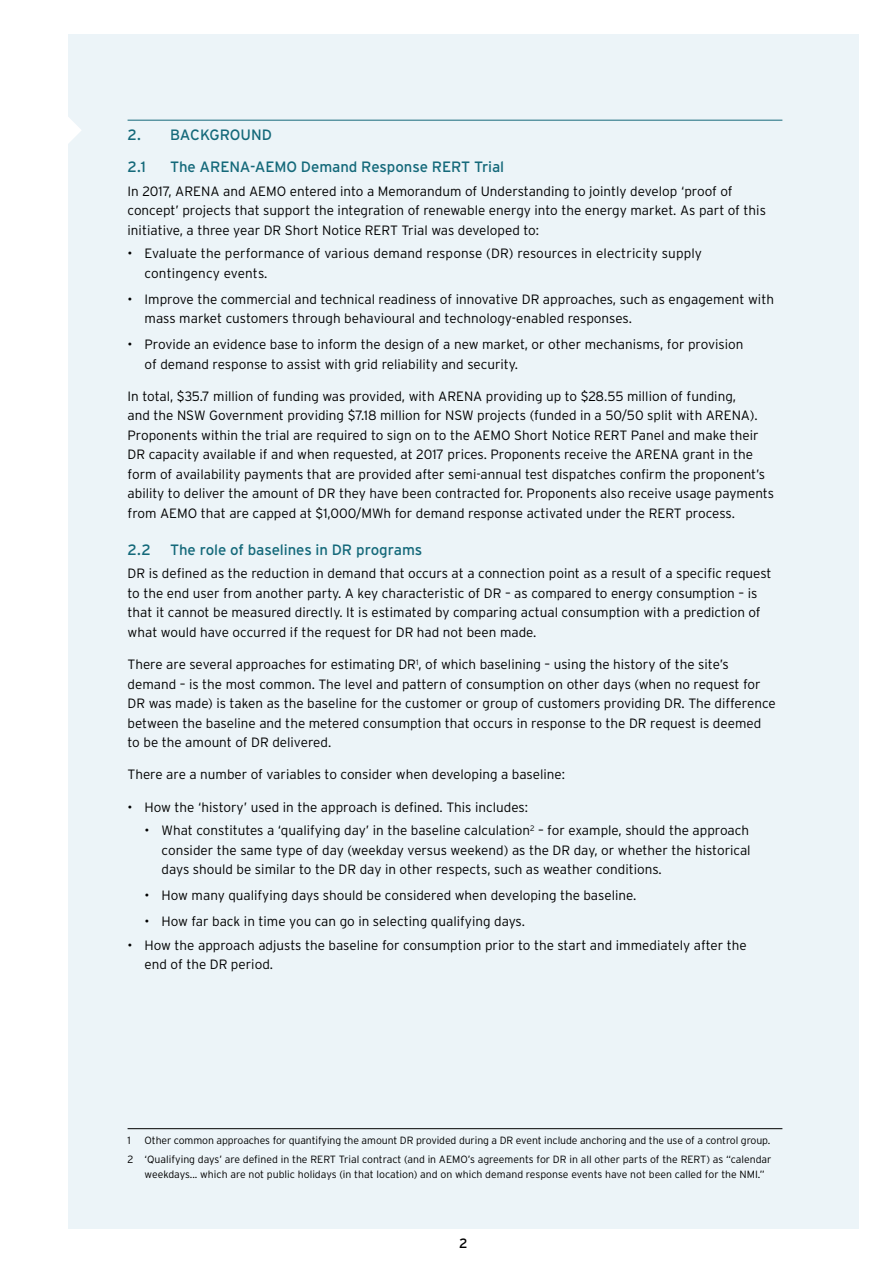
<style>
.page{position:relative;width:893px;height:1263px;background:#fff}
.page>*{position:absolute;margin:0;border:0;box-sizing:border-box;transform-origin:0 0}
.t1{font:15px/32.2px "Interstate";letter-spacing:-.005em;color:#14697a}
.t2{font:300 13.5px/19.5px "Interstate";color:#000}
.t3{font:13.5px "Interstate";color:#000}
.t4{font:300 10.5px/19.2px "Interstate";letter-spacing:-.005em;color:#000;text-align:right}
</style>
<div class="page">
<div style="left:68px;top:34px;width:791px;height:1195px;background:#ecf4f8"></div>
<svg style="left:68px;top:117px;width:13px;height:26px"></svg>
<hr style="left:128px;top:120px;width:654px;height:1px;background:#14697a">
<hr style="left:128px;top:1128px;width:654px;height:1px;background:#000">
<p class="t1" style="left:128px;top:118px;width:146px">2. BACKGROUND<br>2.1</p>
<p class="t1" style="left:170px;top:150px;width:336px">The ARENA-AEMO Demand Response RERT Trial</p>
<p class="t2" style="left:128px;top:181px;width:640px">In 2017, ARENA and AEMO entered into a Memorandum of Understanding to jointly develop ‘proof of concept’ projects that support the integration of renewable energy into the energy market. As part of this initiative, a three year DR Short Notice RERT Trial was developed to:</p>
<p class="t2" style="left:145px;top:244px;width:559px;text-indent:-17px">• Evaluate the performance of various demand response (DR) resources in electricity supply contingency events.</p>
<p class="t2" style="left:145px;top:289px;width:631px;text-indent:-17px">• Improve the commercial and technical readiness of innovative DR approaches, such as engagement with mass market customers through behavioural and technology-enabled responses.</p>
<p class="t2" style="left:145px;top:335px;width:600px;text-indent:-17px">• Provide an evidence base to inform the design of a new market, or other mechanisms, for provision of demand response to assist with grid reliability and security.</p>
<p class="t2" style="left:128px;top:386px;width:648px">In total, $35.7 million of funding was provided, with ARENA providing up to $28.55 million of funding,<br>and the NSW Government providing $7.18 million for NSW projects (funded in a 50/50 split with ARENA).<br>Proponents within the trial are required to sign on to the AEMO Short Notice RERT Panel and make their DR capacity available if and when requested, at 2017 prices. Proponents receive the ARENA grant in the form of availability payments that are provided after semi-annual test dispatches confirm the proponent’s ability to deliver the amount of DR they have been contracted for. Proponents also receive usage payments from AEMO that are capped at $1,000/MWh for demand response activated under the RERT process.</p>
<p class="t1" style="left:128px;top:533px;width:25px">2.2</p>
<p class="t1" style="left:170px;top:533px;width:254px">The role of baselines in DR programs</p>
<p class="t2" style="left:128px;top:564px;width:645px">DR is defined as the reduction in demand that occurs at a connection point as a result of a specific request to the end user from another party. A key characteristic of DR – as compared to energy consumption – is that it cannot be measured directly. It is estimated by comparing actual consumption with a prediction of what would have occurred if the request for DR had not been made.</p>
<p class="t2" style="left:128px;top:654px;width:650px">There are several approaches for estimating DR<sup>1</sup>, of which baselining – using the history of the site’s demand – is the most common. The level and pattern of consumption on other days (when no request for DR was made) is taken as the baseline for the customer or group of customers providing DR. The difference between the baseline and the metered consumption that occurs in response to the DR request is deemed to be the amount of DR delivered.</p>
<p class="t2" style="left:128px;top:765px;width:439px">There are a number of variables to consider when developing a baseline:</p>
<p class="t2" style="left:128px;top:797px;width:402px">• How the ‘history’ used in the approach is defined. This includes:</p>
<p class="t2" style="left:162px;top:821px;width:591px;text-align:justify;text-indent:-17px">• What constitutes a ‘qualifying day’ in the baseline calculation<sup>2</sup> – for example, should the approach consider the same type of day (weekday versus weekend) as the DR day, or whether the historical days should be similar to the DR day in other respects, such as weather conditions.</p>
<p class="t2" style="left:145px;top:885px;width:493px">• How many qualifying days should be considered when developing the baseline.</p>
<p class="t2" style="left:145px;top:911px;width:382px">• How far back in time you can go in selecting qualifying days.</p>
<p class="t2" style="left:145px;top:935px;width:604px;text-indent:-17px">• How the approach adjusts the baseline for consumption prior to the start and immediately after the end of the DR period.</p>
<p class="t4" style="left:128px;top:1130px;width:5px">1</p>
<p class="t4" style="left:128px;top:1130px;width:645px">Other common approaches for quantifying the amount DR provided during a DR event include anchoring and the use of a control group.<br>2 ‘Qualifying days’ are defined in the RERT Trial contract (and in AEMO’s agreements for DR in all other parts of the RERT) as “calendar</p>
<p class="t4" style="left:145px;top:1164px;width:622px">weekdays... which are not public holidays (in that location) and on which demand response events have not been called for the NMI.”</p>
<p class="t3" style="left:459px;top:1236px;width:10px">2</p>
</div>
